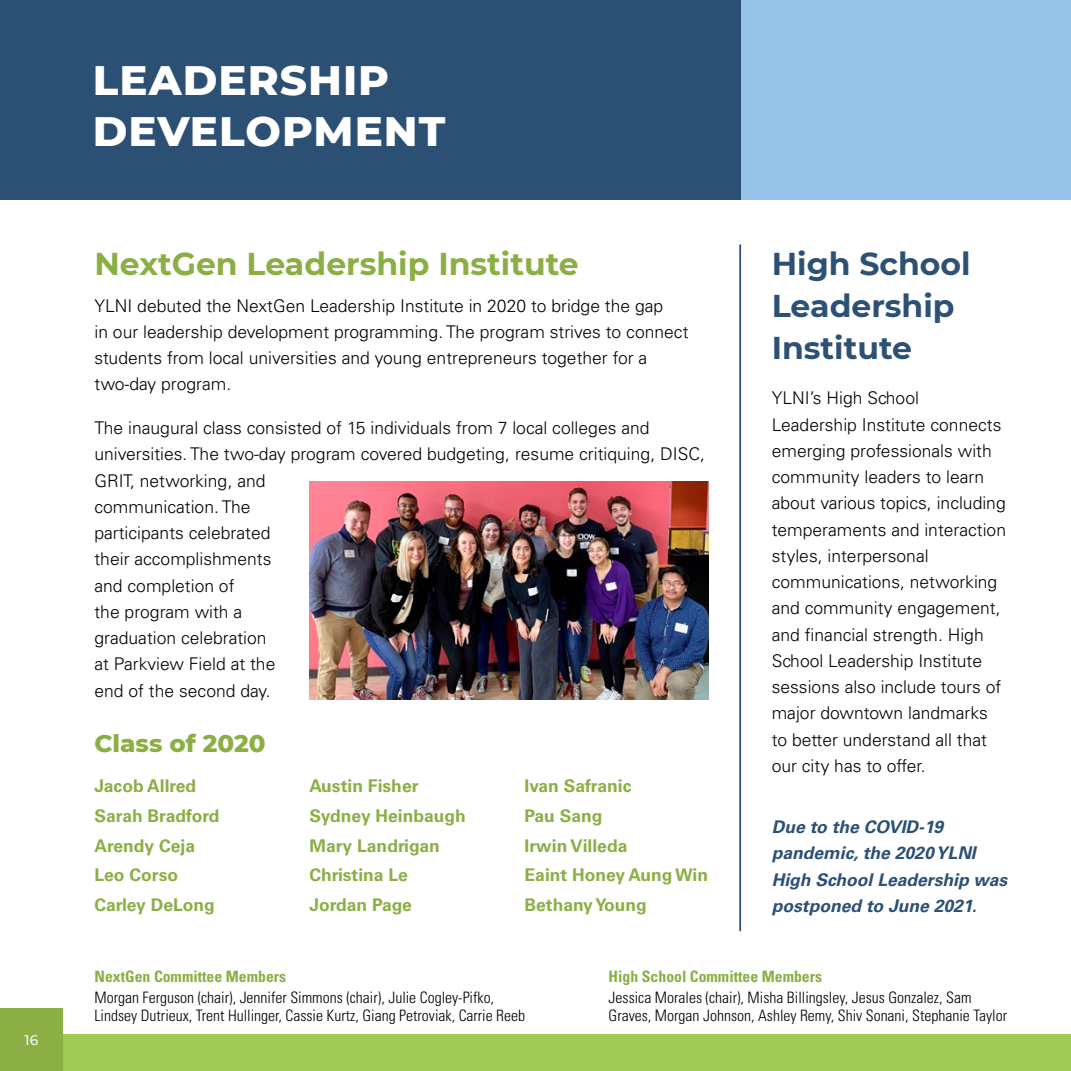
<style>
.page{position:relative;width:1071px;height:1071px;background:#fff}
.page>*{position:absolute;margin:0;border:0;box-sizing:border-box;transform-origin:0 0}
.t1{font:800 42px/50.4px "Montserrat";letter-spacing:.025em;color:#fff}
.t2{font:700 31.5px/42px "Montserrat";color:#2d5175}
.t3{font:700 31.5px "Montserrat";color:#8baf45}
.t4{font:800 24.5px "Montserrat";color:#8baf45}
.t5{font:300 17.5px/26.2px "Univers LT Std";color:#000}
.t6{font:700 17.5px/29.8px "Univers LT Std";color:#8baf45}
.t7{font:italic 700 17.5px/26.2px "Univers LT Std";color:#2c5074}
.t8{font:300 condensed 15.75px/17.5px "Univers LT Std";color:#000}
.t9{font:700 condensed 15.75px "Univers LT Std";color:#8baf45}
.t10{font:500 14px "Montserrat";color:#f5f7fa}
</style>
<div class="page">
<div style="left:0;top:0;width:1071px;height:199px;background:#2c5074"></div>
<div style="left:742px;top:0;width:329px;height:199px;background:#98c4e9"></div>
<div style="left:0;top:1034px;width:1071px;height:37px;background:#a0ca53"></div>
<div style="left:0;top:1008px;width:63px;height:63px;background:#8baf45"></div>
<img style="left:310px;top:481px;width:399px;height:218px">
<hr style="left:739px;top:244px;width:2px;height:687px;background:#2c5074">
<p class="t10" style="left:25px;top:1030px;width:15px">16</p>
<h1 class="t1" style="left:93px;top:53px;width:354px">LEADERSHIP<br>DEVELOPMENT</h1>
<h2 class="t3" style="left:94px;top:241px;width:486px">NextGen Leadership Institute</h2>
<p class="t5" style="left:94px;top:292px;width:595px">YLNI debuted the NextGen Leadership Institute in 2020 to bridge the gap<br>in our leadership development programming. The program strives to connect students from local universities and young entrepreneurs together for a two-day program.</p>
<p class="t5" style="left:94px;top:415px;width:612px">The inaugural class consisted of 15 individuals from 7 local colleges and universities. The two-day program covered budgeting, resume critiquing, DISC,<br>GRIT, networking, and<br>communication. The<br>participants celebrated<br>their accomplishments<br>and completion of<br>the program with a<br>graduation celebration<br>at Parkview Field at the<br>end of the second day.</p>
<h3 class="t4" style="left:94px;top:725px;width:173px">Class of 2020</h3>
<p class="t6" style="left:94px;top:771px;width:127px">Jacob Allred<br>Sarah Bradford<br>Arendy Ceja<br>Leo Corso<br>Carley DeLong</p>
<p class="t6" style="left:310px;top:771px;width:158px">Austin Fisher<br>Sydney Heinbaugh<br>Mary Landrigan<br>Christina Le<br>Jordan Page</p>
<p class="t6" style="left:525px;top:771px;width:185px">Ivan Safranic<br>Pau Sang<br>Irwin Villeda<br>Eaint Honey Aung Win<br>Bethany Young</p>
<h2 class="t2" style="left:772px;top:241px;width:200px">High School<br>Leadership<br>Institute</h2>
<p class="t5" style="left:772px;top:385px;width:236px">YLNI’s High School<br>Leadership Institute connects emerging professionals with community leaders to learn about various topics, including temperaments and interaction styles, interpersonal communications, networking and community engagement, and financial strength. High<br>School Leadership Institute sessions also include tours of major downtown landmarks to better understand all that our city has to offer.</p>
<p class="t7" style="left:772px;top:814px;width:237px">Due to the COVID-19 pandemic, the 2020 YLNI<br>High School Leadership was postponed to June 2021.</p>
<p class="t9" style="left:94px;top:967px;width:193px">NextGen Committee Members</p>
<p class="t8" style="left:94px;top:989px;width:432px">Morgan Ferguson (chair), Jennifer Simmons (chair), Julie Cogley-Pifko,<br>Lindsey Dutrieux, Trent Hullinger, Cassie Kurtz, Giang Petroviak, Carrie Reeb</p>
<p class="t9" style="left:609px;top:967px;width:215px">High School Committee Members</p>
<p class="t8" style="left:609px;top:989px;width:400px">Jessica Morales (chair), Misha Billingsley, Jesus Gonzalez, Sam<br>Graves, Morgan Johnson, Ashley Remy, Shiv Sonani, Stephanie Taylor</p>
</div>
